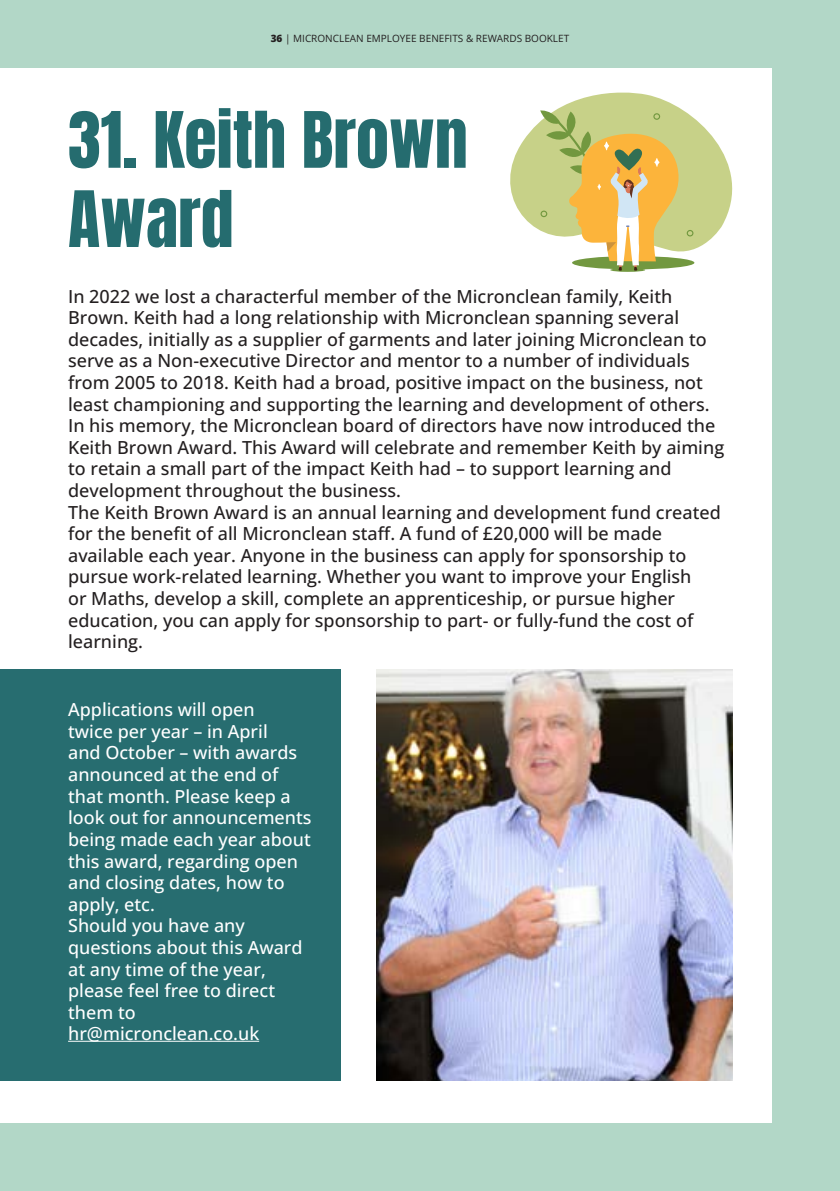
<style>
.page{position:relative;width:840px;height:1191px;background:#fff}
.page>*{position:absolute;margin:0;border:0;box-sizing:border-box;transform-origin:0 0}
.t1{font:66px "Anton";color:#256c6f}
.t2{font:500 18px/21.6px "Open Sans";color:#231f20}
.t3{font:500 18px/21.6px "Open Sans";color:#fff}
.t4{font:10px "Open Sans";color:#231f20}
.s1{font-weight:800}
</style>
<div class="page">
<div style="left:0;top:0;width:839px;height:1191px;background:#b2d7c7"></div>
<div style="left:0;top:69px;width:771px;height:1054px;background:#fff"></div>
<div style="left:0;top:669px;width:340px;height:411px;background:#276d70"></div>
<img style="left:376px;top:669px;width:355px;height:411px">
<hr style="left:68px;top:1041px;width:191px;height:1px;background:#fff">
<svg style="left:510px;top:92px;width:223px;height:160px;fill:#c7d188"></svg>
<div style="left:571px;top:256px;width:123px;height:13px;background:#729840;border-radius:50%"></div>
<div style="left:686px;top:230px;width:7px;height:6px;border:1px solid #72983f;border-radius:50%"></div>
<svg style="left:610px;top:268px;width:34px;height:4px"></svg>
<svg style="left:540px;top:109px;width:145px;height:162px"></svg>
<p class="t4" style="left:270px;top:31px;width:300px"><span class="s1">36</span> | MICRONCLEAN EMPLOYEE BENEFITS &amp; REWARDS BOOKLET</p>
<p class="t1" style="left:68px;top:106px;width:401px">31. Keith Brown</p>
<p class="t1" style="left:68px;top:186px;width:167px">Award</p>
<p class="t2" style="left:68px;top:285px;width:642px">In 2022 we lost a characterful member of the Micronclean family, Keith Brown. Keith had a long relationship with Micronclean spanning several decades, initially as a supplier of garments and later joining Micronclean to serve as a Non-executive Director and mentor to a number of individuals from 2005 to 2018. Keith had a broad, positive impact on the business, not least championing and supporting the learning and development of others.</p>
<p class="t2" style="left:68px;top:414px;width:657px">In his memory, the Micronclean board of directors have now introduced the Keith Brown Award. This Award will celebrate and remember Keith by aiming to retain a small part of the impact Keith had – to support learning and development throughout the business.</p>
<p class="t2" style="left:68px;top:501px;width:654px">The Keith Brown Award is an annual learning and development fund created for the benefit of all Micronclean staff. A fund of £20,000 will be made available each year. Anyone in the business can apply for sponsorship to pursue work-related learning. Whether you want to improve your English<br>or Maths, develop a skill, complete an apprenticeship, or pursue higher education, you can apply for sponsorship to part- or fully-fund the cost of learning.</p>
<p class="t3" style="left:68px;top:698px;width:245px">Applications will open<br>twice per year – in April<br>and October – with awards announced at the end of that month. Please keep a look out for announcements being made each year about this award, regarding open and closing dates, how to apply, etc.</p>
<p class="t3" style="left:68px;top:914px;width:236px">Should you have any questions about this Award at any time of the year, please feel free to direct them to</p>
<p class="t3" style="left:68px;top:1022px;width:192px">hr@micronclean.co.uk</p>
</div>
